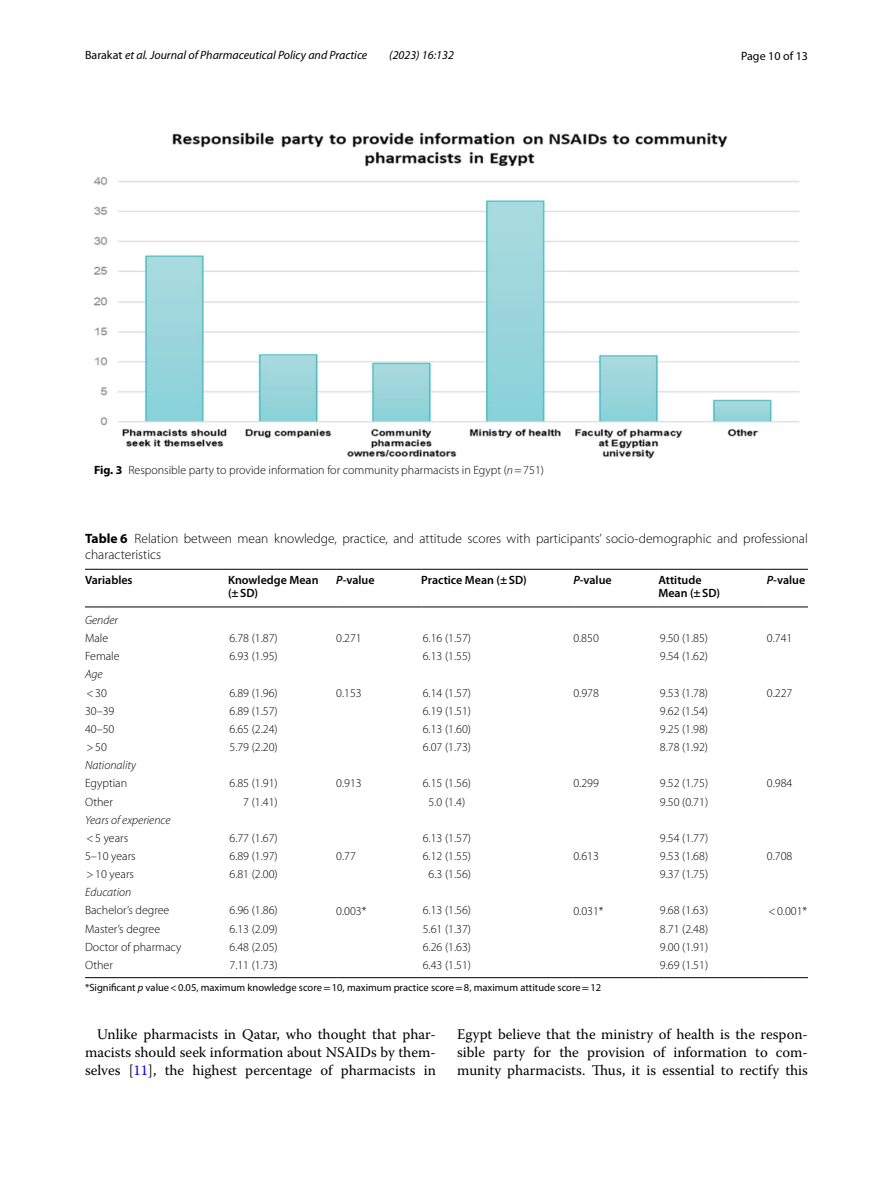
<style>
.page{position:relative;width:893px;height:1187px;background:#fff}
.page>*{position:absolute;margin:0;border:0;box-sizing:border-box;transform-origin:0 0}
.t1{font:14.7px/18px "Warnock Pro";color:#000;text-align:justify}
.t2{font:300 13.5px/16.5px "Myriad Pro";color:#000}
.t3{font:300 12px "Myriad Pro";color:#000}
.t4{font:600 12px/13.5px "Myriad Pro";color:#000}
.t5{font:italic 12px "Myriad Pro";color:#000}
.t6{font:italic 300 12px "Myriad Pro";color:#000}
.t7{font:12px "Myriad Pro";color:#000}
.t8{font:10.5px "Myriad Pro";color:#000}
.s1{font-style:normal}
.s2{font-weight:700}
.s3{font-style:italic}
.s4{font-family:"STIX"}
.s5{color:#00f}
</style>
<div class="page">
<img style="left:94px;top:133px;width:705px;height:325px">
<hr style="left:85px;top:569px;width:143px;height:1px;background:#000">
<hr style="left:85px;top:606px;width:143px;height:1px;background:#000">
<hr style="left:228px;top:569px;width:108px;height:1px;background:#000">
<hr style="left:228px;top:606px;width:108px;height:1px;background:#000">
<hr style="left:336px;top:569px;width:85px;height:1px;background:#000">
<hr style="left:336px;top:606px;width:85px;height:1px;background:#000">
<hr style="left:421px;top:569px;width:152px;height:1px;background:#000">
<hr style="left:421px;top:606px;width:152px;height:1px;background:#000">
<hr style="left:573px;top:569px;width:85px;height:1px;background:#000">
<hr style="left:573px;top:606px;width:85px;height:1px;background:#000">
<hr style="left:658px;top:569px;width:109px;height:1px;background:#000">
<hr style="left:658px;top:606px;width:109px;height:1px;background:#000">
<hr style="left:767px;top:569px;width:41px;height:1px;background:#000">
<hr style="left:767px;top:606px;width:41px;height:1px;background:#000">
<hr style="left:336px;top:977px;width:85px;height:1px;background:#000">
<hr style="left:573px;top:977px;width:85px;height:1px;background:#000">
<hr style="left:767px;top:977px;width:41px;height:1px;background:#000">
<hr style="left:85px;top:977px;width:143px;height:1px;background:#000">
<hr style="left:228px;top:977px;width:108px;height:1px;background:#000">
<hr style="left:421px;top:977px;width:152px;height:1px;background:#000">
<hr style="left:658px;top:977px;width:109px;height:1px;background:#000">
<p class="t5" style="left:85px;top:48px;width:284px"><span class="s1">Barakat</span> et al. Journal of Pharmaceutical Policy and Practice</p>
<p class="t5" style="left:389px;top:48px;width:66px">(2023) 16:132</p>
<p class="t7" style="left:741px;top:48px;width:68px">Page 10 of 13</p>
<p class="t3" style="left:94px;top:463px;width:451px"><span class="s2">Fig. 3</span> Responsible party to provide information for community pharmacists in Egypt (<span class="s3">n</span>=751)</p>
<p class="t2" style="left:85px;top:530px;width:724px"><span class="s2">Table 6</span> Relation between mean knowledge, practice, and attitude scores with participants’ socio-demographic and professional characteristics</p>
<p class="t4" style="left:85px;top:572px;width:49px">Variables</p>
<p class="t4" style="left:228px;top:572px;width:92px">Knowledge Mean (±SD)</p>
<p class="t4" style="left:336px;top:572px;width:40px"><span class="s3">P</span>-value</p>
<p class="t4" style="left:421px;top:572px;width:107px">Practice Mean (±SD)</p>
<p class="t4" style="left:573px;top:572px;width:40px"><span class="s3">P</span>-value</p>
<p class="t4" style="left:658px;top:572px;width:63px">Attitude<br>Mean (±SD)</p>
<p class="t4" style="left:767px;top:572px;width:40px"><span class="s3">P</span>-value</p>
<p class="t6" style="left:85px;top:613px;width:34px">Gender</p>
<p class="t3" style="left:85px;top:631px;width:25px">Male</p>
<p class="t3" style="left:229px;top:631px;width:50px">6.78 (1.87)</p>
<p class="t3" style="left:336px;top:631px;width:27px">0.271</p>
<p class="t3" style="left:423px;top:631px;width:50px">6.16 (1.57)</p>
<p class="t3" style="left:573px;top:631px;width:27px">0.850</p>
<p class="t3" style="left:660px;top:631px;width:50px">9.50 (1.85)</p>
<p class="t3" style="left:767px;top:631px;width:27px">0.741</p>
<p class="t3" style="left:85px;top:649px;width:36px">Female</p>
<p class="t3" style="left:229px;top:649px;width:50px">6.93 (1.95)</p>
<p class="t3" style="left:423px;top:649px;width:50px">6.13 (1.55)</p>
<p class="t3" style="left:660px;top:649px;width:50px">9.54 (1.62)</p>
<p class="t6" style="left:85px;top:668px;width:19px">Age</p>
<p class="t3" style="left:87px;top:686px;width:22px">&lt;30</p>
<p class="t3" style="left:229px;top:686px;width:50px">6.89 (1.96)</p>
<p class="t3" style="left:336px;top:686px;width:27px">0.153</p>
<p class="t3" style="left:423px;top:686px;width:50px">6.14 (1.57)</p>
<p class="t3" style="left:573px;top:686px;width:27px">0.978</p>
<p class="t3" style="left:660px;top:686px;width:50px">9.53 (1.78)</p>
<p class="t3" style="left:767px;top:686px;width:27px">0.227</p>
<p class="t3" style="left:85px;top:704px;width:31px">30–39</p>
<p class="t3" style="left:229px;top:704px;width:50px">6.89 (1.57)</p>
<p class="t3" style="left:423px;top:704px;width:50px">6.19 (1.51)</p>
<p class="t3" style="left:660px;top:704px;width:50px">9.62 (1.54)</p>
<p class="t3" style="left:85px;top:722px;width:31px">40–50</p>
<p class="t3" style="left:229px;top:722px;width:50px">6.65 (2.24)</p>
<p class="t3" style="left:423px;top:722px;width:50px">6.13 (1.60)</p>
<p class="t3" style="left:660px;top:722px;width:50px">9.25 (1.98)</p>
<p class="t3" style="left:87px;top:740px;width:22px">&gt;50</p>
<p class="t3" style="left:229px;top:740px;width:50px">5.79 (2.20)</p>
<p class="t3" style="left:423px;top:740px;width:50px">6.07 (1.73)</p>
<p class="t3" style="left:660px;top:740px;width:50px">8.78 (1.92)</p>
<p class="t6" style="left:85px;top:758px;width:53px">Nationality</p>
<p class="t3" style="left:85px;top:776px;width:44px">Egyptian</p>
<p class="t3" style="left:229px;top:776px;width:50px">6.85 (1.91)</p>
<p class="t3" style="left:336px;top:776px;width:27px">0.913</p>
<p class="t3" style="left:423px;top:776px;width:50px">6.15 (1.56)</p>
<p class="t3" style="left:573px;top:776px;width:27px">0.299</p>
<p class="t3" style="left:660px;top:776px;width:50px">9.52 (1.75)</p>
<p class="t3" style="left:767px;top:776px;width:27px">0.984</p>
<p class="t3" style="left:85px;top:794px;width:29px">Other</p>
<p class="t3" style="left:243px;top:794px;width:36px">7 (1.41)</p>
<p class="t3" style="left:429px;top:794px;width:38px">5.0 (1.4)</p>
<p class="t3" style="left:660px;top:794px;width:50px">9.50 (0.71)</p>
<p class="t6" style="left:85px;top:813px;width:87px">Years of experience</p>
<p class="t3" style="left:87px;top:831px;width:43px">&lt;5 years</p>
<p class="t3" style="left:229px;top:831px;width:50px">6.77 (1.67)</p>
<p class="t3" style="left:423px;top:831px;width:50px">6.13 (1.57)</p>
<p class="t3" style="left:660px;top:831px;width:50px">9.54 (1.77)</p>
<p class="t3" style="left:85px;top:849px;width:52px">5–10 years</p>
<p class="t3" style="left:229px;top:849px;width:50px">6.89 (1.97)</p>
<p class="t3" style="left:336px;top:849px;width:21px">0.77</p>
<p class="t3" style="left:423px;top:849px;width:50px">6.12 (1.55)</p>
<p class="t3" style="left:573px;top:849px;width:27px">0.613</p>
<p class="t3" style="left:660px;top:849px;width:50px">9.53 (1.68)</p>
<p class="t3" style="left:767px;top:849px;width:27px">0.708</p>
<p class="t3" style="left:87px;top:867px;width:49px">&gt;10 years</p>
<p class="t3" style="left:229px;top:867px;width:50px">6.81 (2.00)</p>
<p class="t3" style="left:429px;top:867px;width:44px">6.3 (1.56)</p>
<p class="t3" style="left:660px;top:867px;width:50px">9.37 (1.75)</p>
<p class="t6" style="left:85px;top:885px;width:48px">Education</p>
<p class="t3" style="left:85px;top:903px;width:86px">Bachelor’s degree</p>
<p class="t3" style="left:229px;top:903px;width:50px">6.96 (1.86)</p>
<p class="t3" style="left:336px;top:903px;width:32px">0.003*</p>
<p class="t3" style="left:423px;top:903px;width:50px">6.13 (1.56)</p>
<p class="t3" style="left:573px;top:903px;width:32px">0.031*</p>
<p class="t3" style="left:660px;top:903px;width:50px">9.68 (1.63)</p>
<p class="t3" style="left:768px;top:903px;width:40px">&lt;0.001*</p>
<p class="t3" style="left:85px;top:921px;width:77px">Master’s degree</p>
<p class="t3" style="left:229px;top:921px;width:50px">6.13 (2.09)</p>
<p class="t3" style="left:423px;top:921px;width:50px">5.61 (1.37)</p>
<p class="t3" style="left:660px;top:921px;width:50px">8.71 (2.48)</p>
<p class="t3" style="left:85px;top:940px;width:98px">Doctor of pharmacy</p>
<p class="t3" style="left:229px;top:940px;width:50px">6.48 (2.05)</p>
<p class="t3" style="left:423px;top:940px;width:50px">6.26 (1.63)</p>
<p class="t3" style="left:660px;top:940px;width:50px">9.00 (1.91)</p>
<p class="t3" style="left:85px;top:958px;width:29px">Other</p>
<p class="t3" style="left:229px;top:958px;width:50px">7.11 (1.73)</p>
<p class="t3" style="left:423px;top:958px;width:50px">6.43 (1.51)</p>
<p class="t3" style="left:660px;top:958px;width:50px">9.69 (1.51)</p>
<p class="t8" style="left:85px;top:980px;width:518px">*Significant <span class="s3">p</span> value&lt;0.05, maximum knowledge score<span class="s4">=</span>10, maximum practice score<span class="s4">=</span>8, maximum attitude score<span class="s4">=</span>12</p>
<p class="t1" style="left:85px;top:1024px;width:352px;text-indent:12px">Unlike pharmacists in Qatar, who thought that phar&shy;macists should seek information about NSAIDs by them&shy;selves [<span class="s5">11</span>], the highest percentage of pharmacists in</p>
<p class="t1" style="left:457px;top:1024px;width:352px">Egypt believe that the ministry of health is the respon&shy;sible party for the provision of information to com&shy;munity pharmacists. Thus, it is essential to rectify this</p>
</div>
